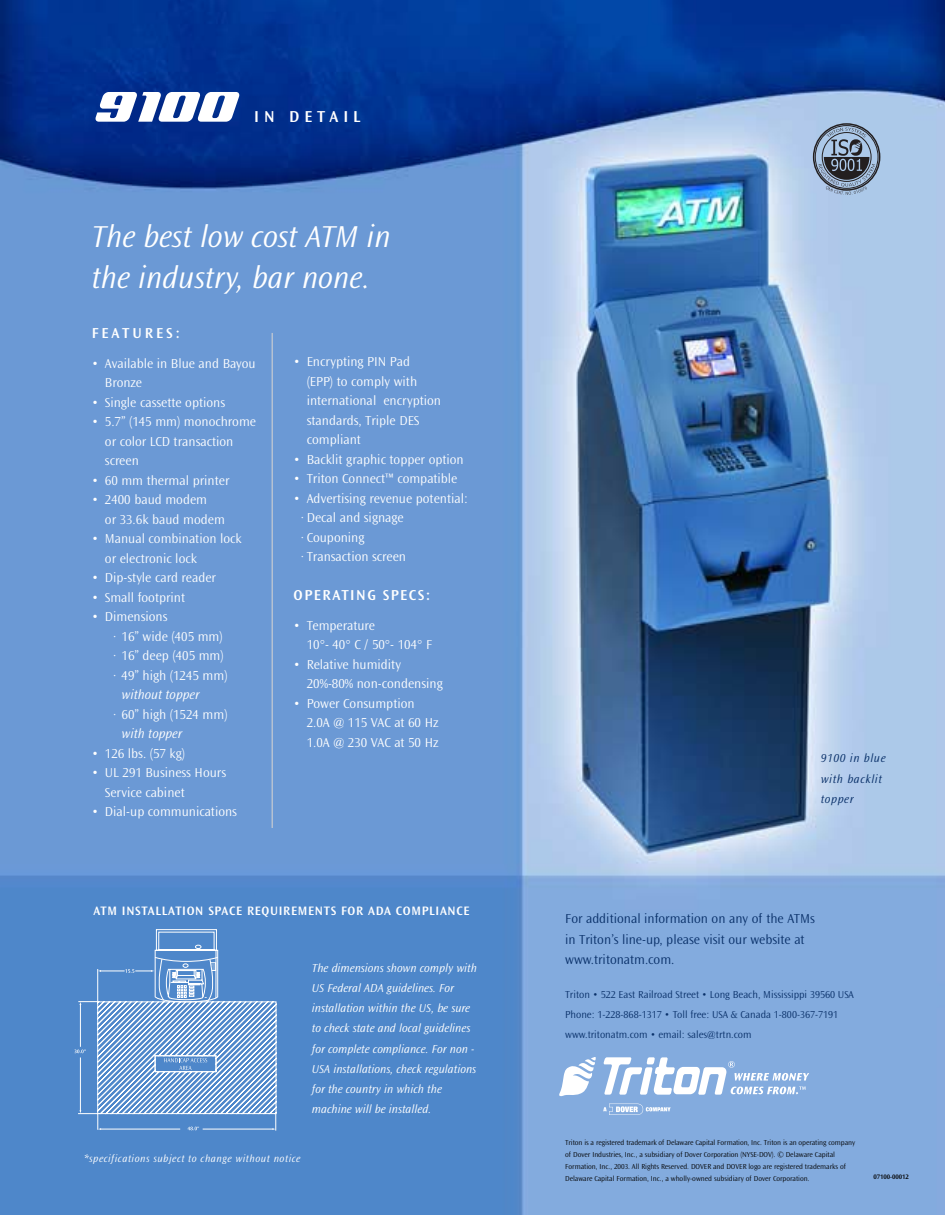
<style>
.page{position:relative;width:945px;height:1215px;background:#fff}
.page>*{position:absolute;margin:0;border:0;box-sizing:border-box;transform-origin:0 0}
.t1{font:italic 300 31.5px/40.5px "Ocean Sans";color:#fff}
.t2{font:600 16.5px "Ocean Sans";letter-spacing:.3em;color:#fff}
.t3{font:600 15px "Ocean Sans";letter-spacing:.1em;color:#fff}
.t4{font:600 15px "Ocean Sans";letter-spacing:.2em;color:#fff}
.t5{font:300 13.5px/19.5px "Ocean Sans";color:#fff}
.t6{font:300 13.5px/20.2px "Ocean Sans";color:#082f68}
.t7{font:italic 300 13.5px "Ocean Sans";color:#fff}
.t8{font:600 12.75px "Ocean Sans";letter-spacing:.055em;color:#fff}
.t9{font:italic 300 12px/20.2px "Ocean Sans";color:#fff}
.t10{font:italic 300 12px/20.2px "Ocean Sans";letter-spacing:.05em;color:#082f68}
.t11{font:300 10.5px/20.2px "Ocean Sans";color:#082f68}
.t12{font:italic 300 10.5px "Ocean Sans";letter-spacing:.05em;color:#fff}
.t13{font:300 7.5px/12px "Ocean Sans";letter-spacing:-.005em;color:#000}
.t14{font:600 6.75px "Ocean Sans";letter-spacing:-.005em;color:#000}
</style>
<div class="page">
<img style="left:0;top:0;width:945px;height:1214px">
<hr style="left:271px;top:333px;width:2px;height:495px;background:#b5c1d2">
<svg style="left:603px;top:1104px;width:68px;height:11px"></svg>
<svg style="left:559px;top:1057px;width:37px;height:39px"></svg>
<svg style="left:603px;top:1057px;width:206px;height:38px"></svg>
<svg style="left:74px;top:929px;width:203px;height:202px;background:#76a2d6"></svg>
<div style="left:813px;top:123px;width:67px;height:68px;border:2px solid #231f20;border-radius:50%"></div>
<div style="left:815px;top:125px;width:63px;height:64px;border:1px solid #231f20;border-radius:50%"></div>
<svg style="left:818px;top:128px;width:57px;height:67px;background:#78889d"></svg>
<div style="left:95px;top:92px;width:145px;height:30px;background:#002c8a"></div>
<p class="t2" style="left:254px;top:110px;width:108px">IN DETAIL</p>
<h1 class="t1" style="left:92px;top:219px;width:301px">The best low cost ATM in the industry, bar none.</h1>
<p class="t4" style="left:92px;top:327px;width:90px">FEATURES:</p>
<p class="t5" style="left:105px;top:354px;width:152px;text-indent:-13px">• Available in Blue and Bayou<br>Bronze</p>
<p class="t5" style="left:92px;top:393px;width:135px">• Single cassette options</p>
<p class="t5" style="left:105px;top:413px;width:153px;text-indent:-13px">• 5.7” (145 mm) monochrome or color LCD transaction screen</p>
<p class="t5" style="left:92px;top:471px;width:139px">• 60 mm thermal printer</p>
<p class="t5" style="left:105px;top:491px;width:121px;text-indent:-13px">• 2400 baud modem<br>or 33.6k baud modem</p>
<p class="t5" style="left:105px;top:530px;width:138px;text-indent:-13px">• Manual combination lock or electronic lock</p>
<p class="t5" style="left:92px;top:569px;width:126px">• Dip-style card reader</p>
<p class="t5" style="left:92px;top:588px;width:95px">• Small footprint</p>
<p class="t5" style="left:113px;top:608px;width:116px;text-indent:-21px">• Dimensions<br>· 16” wide (405 mm) · 16” deep (405 mm) · 49” high (1245 mm)</p>
<p class="t7" style="left:122px;top:689px;width:79px">without topper</p>
<p class="t5" style="left:113px;top:705px;width:116px">· 60” high (1524 mm)</p>
<p class="t7" style="left:122px;top:728px;width:62px">with topper</p>
<p class="t5" style="left:92px;top:744px;width:95px">• 126 lbs. (57 kg)</p>
<p class="t5" style="left:105px;top:764px;width:123px;text-indent:-13px">• UL 291 Business Hours<br>Service cabinet</p>
<p class="t5" style="left:92px;top:803px;width:147px">• Dial-up communications</p>
<p class="t5" style="left:307px;top:353px;width:136px;text-indent:-13px">• Encrypting PIN Pad<br>(EPP) to comply with international encryption standards, Triple DES compliant</p>
<p class="t5" style="left:294px;top:451px;width:172px">• Backlit graphic topper option</p>
<p class="t5" style="left:294px;top:470px;width:165px">• Triton Connect™ compatible</p>
<p class="t5" style="left:301px;top:490px;width:169px;text-indent:-7px">• Advertising revenue potential: · Decal and signage<br>· Couponing<br>· Transaction screen</p>
<p class="t3" style="left:294px;top:589px;width:138px">OPERATING SPECS:</p>
<p class="t5" style="left:307px;top:616px;width:127px;text-indent:-13px">• Temperature<br>10°- 40° C / 50°- 104° F</p>
<p class="t5" style="left:307px;top:655px;width:137px;text-indent:-13px">• Relative humidity<br>20%-80% non-condensing</p>
<p class="t5" style="left:307px;top:694px;width:133px;text-indent:-13px">• Power Consumption<br>2.0A @ 115 VAC at 60 Hz<br>1.0A @ 230 VAC at 50 Hz</p>
<p class="t8" style="left:93px;top:906px;width:378px">ATM INSTALLATION SPACE REQUIREMENTS FOR ADA COMPLIANCE</p>
<p class="t9" style="left:312px;top:958px;width:167px">The dimensions shown comply with<br>US Federal ADA guidelines. For installation within the US, be sure to check state and local guidelines for complete compliance. For non -<br>USA installations, check regulations for the country in which the machine will be installed.</p>
<p class="t12" style="left:84px;top:1154px;width:218px">*specifications subject to change without notice</p>
<p class="t10" style="left:821px;top:749px;width:66px">9100 in blue with backlit topper</p>
<p class="t6" style="left:565px;top:910px;width:251px">For additional information on any of the ATMs in Triton’s line-up, please visit our website at www.tritonatm.com.</p>
<p class="t11" style="left:565px;top:985px;width:290px">Triton • 522 East Railroad Street • Long Beach, Mississippi 39560 USA<br>Phone: 1-228-868-1317 • Toll free: USA &amp; Canada 1-800-367-7191 www.tritonatm.com • email: sales@trtn.com</p>
<p class="t13" style="left:565px;top:1137px;width:292px">Triton is a registered trademark of Delaware Capital Formation, Inc. Triton is an operating company of Dover Industries, Inc., a subsidiary of Dover Corporation (NYSE-DOV). © Delaware Capital Formation, Inc., 2003. All Rights Reserved. DOVER and DOVER logo are registered trademarks of Delaware Capital Formation, Inc., a wholly-owned subsidiary of Dover Corporation.</p>
<p class="t14" style="left:873px;top:1174px;width:37px">07100-00012</p>
</div>
